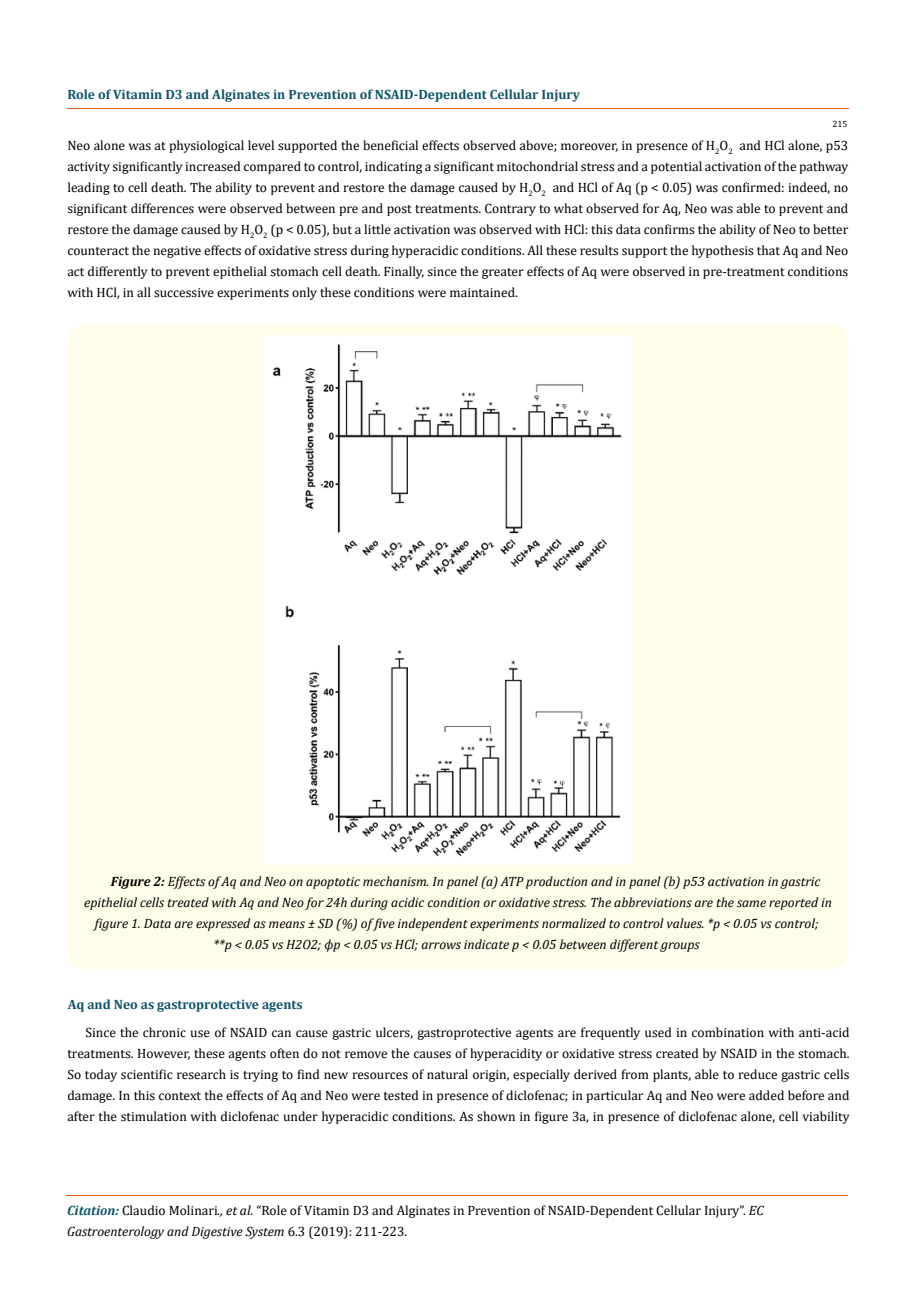
<style>
.page{position:relative;width:917px;height:1316px;background:#fff}
.page>*{position:absolute;margin:0;border:0;box-sizing:border-box;transform-origin:0 0}
.t1{font:13.5px/21px "Cambria";color:#000;text-align:justify}
.t2{font:italic 13.5px "Cambria";color:#000}
.t3{font:700 13.5px "Cambria";color:#0e546a}
.t4{font:9px "Cambria";color:#000}
.s1{font-weight:700}
.s2{font-weight:700;font-style:italic;color:#0e546a}
.s3{font-style:italic}
</style>
<div class="page">
<hr style="left:66px;top:1195px;width:781px;height:1px;background:#e05d1a">
<div style="left:67px;top:324px;width:781px;height:645px;background:#fffde9;border-radius:18px"></div>
<img style="left:264px;top:335px;width:366px;height:529px">
<p class="t3" style="left:67px;top:85px;width:514px">Role of Vitamin D3 and Alginates in Prevention of NSAID-Dependent Cellular Injury</p>
<p class="t1" style="left:67px;top:135px;width:782px">Neo alone was at physiological level supported the beneficial effects observed above; moreover, in presence of H<sub>2</sub>O<sub>2</sub> and HCl alone, p53 activity significantly increased compared to control, indicating a significant mitochondrial stress and a potential activation of the pathway leading to cell death. The ability to prevent and restore the damage caused by H<sub>2</sub>O<sub>2</sub> and HCl of Aq (p &lt; 0.05) was confirmed: indeed, no significant differences were observed between pre and post treatments. Contrary to what observed for Aq, Neo was able to prevent and restore the damage caused by H<sub>2</sub>O<sub>2</sub> (p &lt; 0.05), but a little activation was observed with HCl: this data confirms the ability of Neo to better counteract the negative effects of oxidative stress during hyperacidic conditions. All these results support the hypothesis that Aq and Neo act differently to prevent epithelial stomach cell death. Finally, since the greater effects of Aq were observed in pre-treatment conditions with HCl, in all successive experiments only these conditions were maintained.</p>
<p class="t4" style="left:832px;top:119px;width:16px">215</p>
<p class="t2" style="left:111px;top:871px;width:711px"><span class="s1">Figure 2:</span> Effects of Aq and Neo on apoptotic mechanism. In panel (a) ATP production and in panel (b) p53 activation in gastric</p>
<p class="t2" style="left:84px;top:892px;width:749px">epithelial cells treated with Aq and Neo for 24h during acidic condition or oxidative stress. The abbreviations are the same reported in</p>
<p class="t2" style="left:95px;top:913px;width:725px">figure 1. Data are expressed as means ± SD (%) of five independent experiments normalized to control values. *p &lt; 0.05 vs control;</p>
<p class="t2" style="left:213px;top:934px;width:488px">**p &lt; 0.05 vs H2O2; ϕp &lt; 0.05 vs HCl; arrows indicate p &lt; 0.05 between different groups</p>
<p class="t3" style="left:68px;top:995px;width:236px">Aq and Neo as gastroprotective agents</p>
<p class="t1" style="left:67px;top:1022px;width:783px;text-indent:18px">Since the chronic use of NSAID can cause gastric ulcers, gastroprotective agents are frequently used in combination with anti-acid treatments. However, these agents often do not remove the causes of hyperacidity or oxidative stress created by NSAID in the stomach.<br>So today scientific research is trying to find new resources of natural origin, especially derived from plants, able to reduce gastric cells damage. In this context the effects of Aq and Neo were tested in presence of diclofenac; in particular Aq and Neo were added before and after the stimulation with diclofenac under hyperacidic conditions. As shown in figure 3a, in presence of diclofenac alone, cell viability</p>
<p class="t1" style="left:67px;top:1200px;width:698px"><span class="s2">Citation:</span> Claudio Molinari<span class="s3">., et al.</span> “Role of Vitamin D3 and Alginates in Prevention of NSAID-Dependent Cellular Injury”. <span class="s3">EC<br>Gastroenterology and Digestive System</span> 6.3 (2019): 211-223.</p>
</div>
